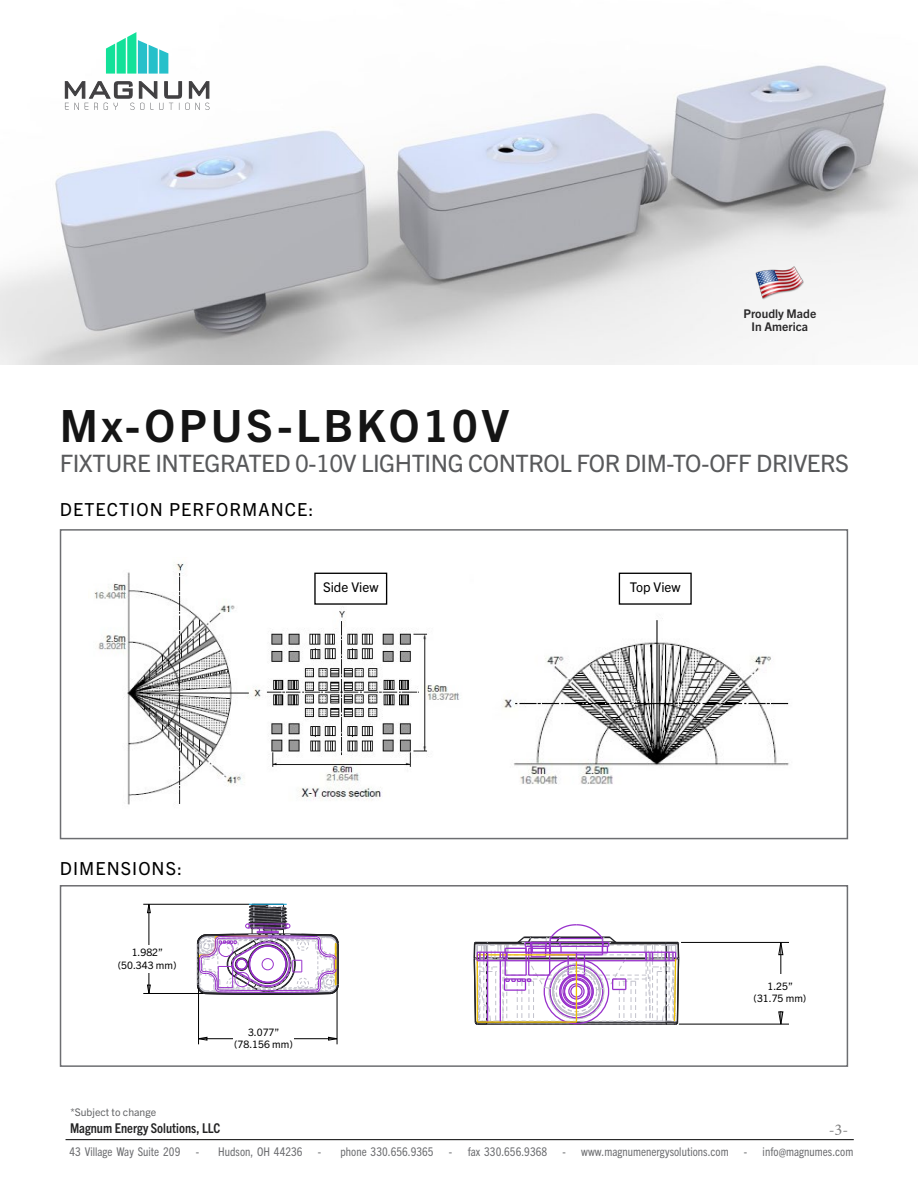
<style>
.page{position:relative;width:918px;height:1188px;background:#fff}
.page>*{position:absolute;margin:0;border:0;box-sizing:border-box;transform-origin:0 0}
.t1{font:700 44.55px "Trade Gothic Next LT Pro";letter-spacing:.08em;color:#141414}
.t2{font:24px "Trade Gothic Next LT Pro";letter-spacing:-.02em;color:#58595b}
.t3{font:18px "Trade Gothic Next LT Pro";letter-spacing:.06em;color:#000}
.t4{font:16.5px "Minion Pro";color:#000}
.t5{font:700 condensed 13.5px "Trade Gothic Next LT Pro";color:#222223}
.t6{font:13.35px "Trade Gothic Next LT Pro";color:#000}
.t7{font:13.2px "Arial";color:#000}
.t8{font:condensed 12px "Trade Gothic Next LT Pro";letter-spacing:.005em;color:#6d6e71}
.t9{font:700 12px/13.5px "Trade Gothic Next LT Pro";color:#292829;text-align:center}
.t10{font:10.5px "Trade Gothic Next LT Pro";color:#636466}
.t11{font:10.2px/12.3px "Trade Gothic Next LT Pro";color:#000;text-align:center}
.t12{font:9.15px "Arial";color:#000}
</style>
<div class="page">
<hr style="left:66px;top:1139px;width:788px;height:1px;background:#000">
<img style="left:0;top:65px;width:918px;height:299px">
<svg style="left:64px;top:32px;width:146px;height:78px"></svg>
<div style="left:60px;top:529px;width:788px;height:310px;border:2px solid #6d6e71"></div>
<div style="left:60px;top:885px;width:788px;height:182px;border:2px solid #6d6e71"></div>
<svg style="left:199px;top:1037px;width:8px;height:3px"></svg>
<svg style="left:328px;top:1037px;width:9px;height:3px"></svg>
<svg style="left:147px;top:905px;width:4px;height:8px"></svg>
<svg style="left:147px;top:985px;width:4px;height:8px"></svg>
<hr style="left:149px;top:904px;width:1px;height:45px;background:#000">
<hr style="left:149px;top:963px;width:1px;height:30px;background:#000">
<hr style="left:275px;top:1038px;width:62px;height:1px;background:#000">
<hr style="left:199px;top:1038px;width:40px;height:1px;background:#000">
<hr style="left:198px;top:988px;width:1px;height:56px;background:#000">
<hr style="left:143px;top:993px;width:60px;height:1px;background:#000">
<hr style="left:143px;top:904px;width:106px;height:1px;background:#000">
<hr style="left:337px;top:988px;width:1px;height:56px;background:#000">
<svg style="left:196px;top:904px;width:143px;height:91px"></svg>
<div style="left:233px;top:1024px;width:61px;height:28px;background:#fff"></div>
<div style="left:118px;top:945px;width:59px;height:28px;background:#fff"></div>
<svg style="left:778px;top:943px;width:5px;height:12px"></svg>
<hr style="left:679px;top:1024px;width:110px;height:1px;background:#000">
<hr style="left:681px;top:942px;width:108px;height:1px;background:#000">
<hr style="left:781px;top:942px;width:1px;height:49px;background:#000">
<svg style="left:778px;top:1011px;width:5px;height:13px"></svg>
<svg style="left:473px;top:924px;width:207px;height:101px"></svg>
<div style="left:750px;top:974px;width:60px;height:36px;background:#fff"></div>
<img style="left:94px;top:563px;width:366px;height:242px">
<img style="left:503px;top:618px;width:286px;height:167px">
<div style="left:461px;top:603px;width:98px;height:37px;background:#fff"></div>
<div style="left:314px;top:573px;width:73px;height:32px;border:1px solid #000"></div>
<div style="left:619px;top:573px;width:73px;height:32px;border:1px solid #000"></div>
<img style="left:756px;top:258px;width:48px;height:48px">
<p class="t9" style="left:743px;top:306px;width:74px">Proudly Made<br>In America</p>
<h1 class="t1" style="left:60px;top:395px;width:451px">Mx-OPUS-LBKO10V</h1>
<h2 class="t2" style="left:60px;top:447px;width:791px">FIXTURE INTEGRATED 0-10V LIGHTING CONTROL FOR DIM-TO-OFF DRIVERS</h2>
<h3 class="t3" style="left:60px;top:497px;width:255px">DETECTION PERFORMANCE:</h3>
<p class="t6" style="left:323px;top:578px;width:57px">Side View</p>
<p class="t6" style="left:630px;top:578px;width:52px">Top View</p>
<h3 class="t3" style="left:60px;top:856px;width:124px">DIMENSIONS:</h3>
<p class="t11" style="left:118px;top:946px;width:60px">1.982” (50.343 mm)</p>
<p class="t12" style="left:135px;top:950px;width:24px">1.982</p>
<p class="t11" style="left:234px;top:1025px;width:60px">3.077” (78.156 mm)</p>
<p class="t12" style="left:243px;top:1033px;width:24px">3.077</p>
<p class="t11" style="left:754px;top:979px;width:54px">1.25” (31.75 mm)</p>
<p class="t7" style="left:760px;top:993px;width:35px">1.250</p>
<p class="t10" style="left:70px;top:1105px;width:87px">*Subject to change</p>
<p class="t5" style="left:70px;top:1119px;width:152px">Magnum Energy Solutions, LLC</p>
<p class="t8" style="left:69px;top:1143px;width:113px">43 Village Way Suite 209</p>
<p class="t8" style="left:196px;top:1143px;width:109px">- Hudson, OH 44236</p>
<p class="t8" style="left:318px;top:1143px;width:117px">- phone 330.656.9365</p>
<p class="t8" style="left:449px;top:1143px;width:100px">- fax 330.656.9368</p>
<p class="t8" style="left:563px;top:1143px;width:168px">- www.magnumenergysolutions.com</p>
<p class="t8" style="left:744px;top:1143px;width:111px">- info@magnumes.com</p>
<h3 class="t4" style="left:829px;top:1118px;width:21px">-3-</h3>
</div>
